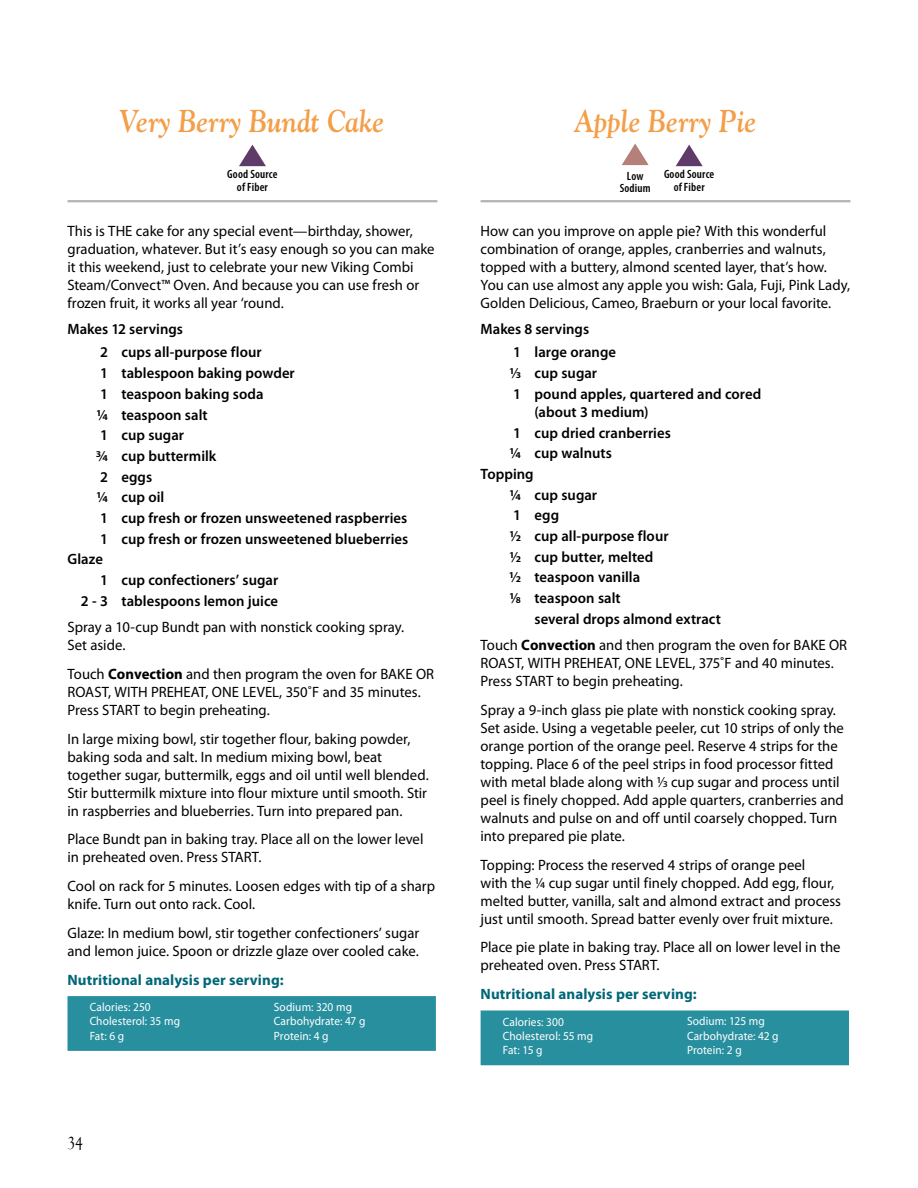
<style>
.page{position:relative;width:918px;height:1188px;background:#fff}
.page>*{position:absolute;margin:0;border:0;box-sizing:border-box;transform-origin:0 0}
.t1{font:italic 700 31.5px "Goudy";color:#f49e48;scale:.86 1}
.t2{font:18px "Goudy Old Style T";color:#000;scale:.86 1}
.t3{font:15px/18px "Myriad Pro";color:#000}
.t4{font:600 15px/23.4px "Myriad Pro";color:#000}
.t5{font:700 15px "Myriad Pro";letter-spacing:.005em;color:#006778}
.t6{font:12px/14.2px "Myriad Pro";letter-spacing:.005em;color:#fff;scale:.95 1}
.t7{font:600 condensed 12px/12.3px "Myriad Pro";letter-spacing:.015em;color:#000;text-align:center}
.s1{font-weight:700}
</style>
<div class="page">
<hr style="left:68px;top:200px;width:369px;height:2px;background:#b1b4b6">
<svg style="left:239px;top:145px;width:27px;height:21px"></svg>
<div style="left:68px;top:996px;width:368px;height:55px;background:#288f9f"></div>
<hr style="left:481px;top:200px;width:369px;height:2px;background:#b1b4b6">
<svg style="left:622px;top:144px;width:27px;height:21px"></svg>
<svg style="left:676px;top:145px;width:27px;height:21px"></svg>
<div style="left:481px;top:1011px;width:368px;height:54px;background:#288f9f"></div>
<h1 class="t1" style="left:120px;top:102px;width:309px">Very Berry Bundt Cake</h1>
<p class="t7" style="left:227px;top:168px;width:52px">Good Source of Fiber</p>
<p class="t3" style="left:68px;top:222px;width:369px">This is THE cake for any special event—birthday, shower, graduation, whatever. But it’s easy enough so you can make it this weekend, just to celebrate your new Viking Combi Steam/Convect™ Oven. And because you can use fresh or frozen fruit, it works all year ‘round.</p>
<p class="t4" style="left:100px;top:317px;width:163px;text-indent:-33px">Makes 12 servings<br>2 cups all-purpose flour</p>
<p class="t4" style="left:100px;top:361px;width:196px">1 tablespoon baking powder</p>
<p class="t4" style="left:100px;top:382px;width:165px">1 teaspoon baking soda</p>
<p class="t4" style="left:97px;top:402px;width:112px">1⁄4 teaspoon salt</p>
<p class="t4" style="left:100px;top:423px;width:85px">1 cup sugar</p>
<p class="t4" style="left:96px;top:444px;width:122px">3⁄4 cup buttermilk</p>
<p class="t4" style="left:100px;top:464px;width:54px">2 eggs</p>
<p class="t4" style="left:97px;top:485px;width:69px">1⁄4 cup oil</p>
<p class="t4" style="left:100px;top:506px;width:309px">1 cup fresh or frozen unsweetened raspberries</p>
<p class="t4" style="left:100px;top:527px;width:310px">1 cup fresh or frozen unsweetened blueberries</p>
<p class="t4" style="left:67px;top:547px;width:37px">Glaze</p>
<p class="t4" style="left:100px;top:568px;width:180px">1 cup confectioners’ sugar</p>
<p class="t4" style="left:81px;top:589px;width:199px">2 - 3 tablespoons lemon juice</p>
<p class="t3" style="left:68px;top:618px;width:338px">Spray a 10-cup Bundt pan with nonstick cooking spray.<br>Set aside.</p>
<p class="t3" style="left:68px;top:664px;width:368px">Touch <span class="s1">Convection</span> and then program the oven for BAKE OR<br>ROAST, WITH PREHEAT, ONE LEVEL, 350˚F and 35 minutes.<br>Press START to begin preheating.</p>
<p class="t3" style="left:68px;top:729px;width:363px">In large mixing bowl, stir together flour, baking powder, baking soda and salt. In medium mixing bowl, beat together sugar, buttermilk, eggs and oil until well blended.<br>Stir buttermilk mixture into flour mixture until smooth. Stir in raspberries and blueberries. Turn into prepared pan.</p>
<p class="t3" style="left:68px;top:830px;width:358px">Place Bundt pan in baking tray. Place all on the lower level in preheated oven. Press START.</p>
<p class="t3" style="left:68px;top:877px;width:369px">Cool on rack for 5 minutes. Loosen edges with tip of a sharp knife. Turn out onto rack. Cool.</p>
<p class="t3" style="left:68px;top:924px;width:353px">Glaze: In medium bowl, stir together confectioners’ sugar and lemon juice. Spoon or drizzle glaze over cooled cake.</p>
<p class="t5" style="left:68px;top:970px;width:218px">Nutritional analysis per serving:</p>
<p class="t6" style="left:90px;top:1000px;width:97px">Calories: 250<br>Cholesterol: 35 mg<br>Fat: 6 g</p>
<p class="t6" style="left:274px;top:1000px;width:98px">Sodium: 320 mg<br>Carbohydrate: 47 g<br>Protein: 4 g</p>
<p class="t2" style="left:68px;top:1133px;width:19px">34</p>
<h1 class="t1" style="left:575px;top:102px;width:213px">Apple Berry Pie</h1>
<p class="t7" style="left:620px;top:169px;width:32px">Low<br>Sodium</p>
<p class="t7" style="left:664px;top:168px;width:52px">Good Source of Fiber</p>
<p class="t3" style="left:481px;top:222px;width:371px">How can you improve on apple pie? With this wonderful combination of orange, apples, cranberries and walnuts, topped with a buttery, almond scented layer, that’s how.<br>You can use almost any apple you wish: Gala, Fuji, Pink Lady, Golden Delicious, Cameo, Braeburn or your local favorite.</p>
<p class="t4" style="left:513px;top:317px;width:104px;text-indent:-33px">Makes 8 servings<br>1 large orange</p>
<p class="t4" style="left:510px;top:362px;width:253px;line-height:20.7px">1⁄3 cup sugar<br>1 pound apples, quartered and cored</p>
<p class="t4" style="left:535px;top:400px;width:116px">(about 3 medium)</p>
<p class="t4" style="left:513px;top:420px;width:159px">1 cup dried cranberries</p>
<p class="t4" style="left:510px;top:441px;width:104px">1⁄4 cup walnuts</p>
<p class="t4" style="left:481px;top:462px;width:55px">Topping</p>
<p class="t4" style="left:510px;top:482px;width:89px">1⁄4 cup sugar</p>
<p class="t4" style="left:513px;top:503px;width:47px">1 egg</p>
<p class="t4" style="left:510px;top:524px;width:160px">1⁄2 cup all-purpose flour</p>
<p class="t4" style="left:510px;top:545px;width:145px">1⁄2 cup butter, melted</p>
<p class="t4" style="left:510px;top:565px;width:132px">1⁄2 teaspoon vanilla</p>
<p class="t4" style="left:510px;top:586px;width:112px">1⁄8 teaspoon salt</p>
<p class="t4" style="left:535px;top:607px;width:188px">several drops almond extract</p>
<p class="t3" style="left:481px;top:636px;width:368px">Touch <span class="s1">Convection</span> and then program the oven for BAKE OR<br>ROAST, WITH PREHEAT, ONE LEVEL, 375˚F and 40 minutes.<br>Press START to begin preheating.</p>
<p class="t3" style="left:481px;top:700px;width:365px">Spray a 9-inch glass pie plate with nonstick cooking spray.<br>Set aside. Using a vegetable peeler, cut 10 strips of only the orange portion of the orange peel. Reserve 4 strips for the topping. Place 6 of the peel strips in food processor fitted with metal blade along with 1⁄3 cup sugar and process until peel is finely chopped. Add apple quarters, cranberries and walnuts and pulse on and off until coarsely chopped. Turn into prepared pie plate.</p>
<p class="t3" style="left:481px;top:855px;width:362px">Topping: Process the reserved 4 strips of orange peel<br>with the 1⁄4 cup sugar until finely chopped. Add egg, flour, melted butter, vanilla, salt and almond extract and process just until smooth. Spread batter evenly over fruit mixture.</p>
<p class="t3" style="left:481px;top:938px;width:362px">Place pie plate in baking tray. Place all on lower level in the preheated oven. Press START.</p>
<p class="t5" style="left:481px;top:984px;width:218px">Nutritional analysis per serving:</p>
<p class="t6" style="left:503px;top:1014px;width:97px">Calories: 300<br>Cholesterol: 55 mg<br>Fat: 15 g</p>
<p class="t6" style="left:687px;top:1014px;width:98px">Sodium: 125 mg<br>Carbohydrate: 42 g<br>Protein: 2 g</p>
</div>
